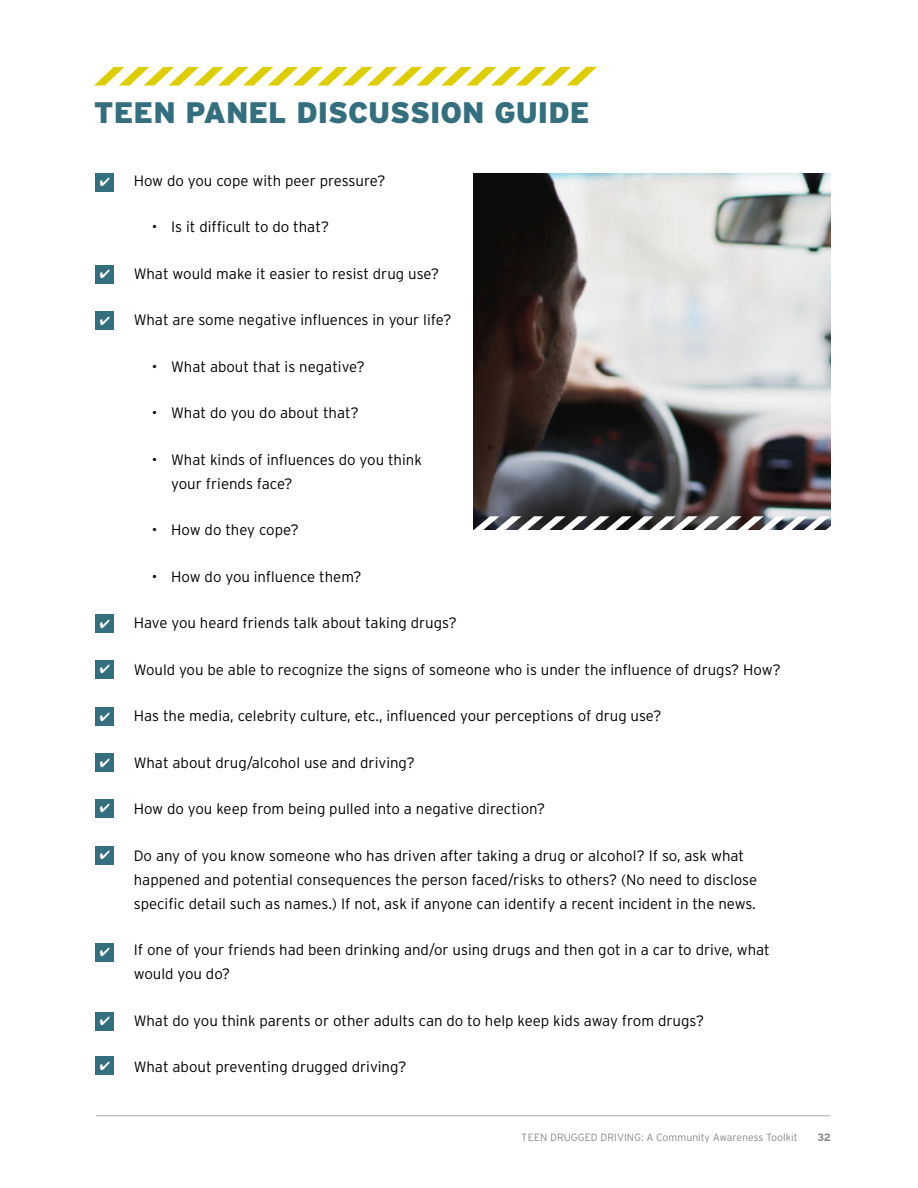
<style>
.page{position:relative;width:918px;height:1188px;background:#fff}
.page>*{position:absolute;margin:0;border:0;box-sizing:border-box;transform-origin:0 0}
.t1{font:900 29.7px "Interstate";color:#336f7e}
.t2{font:300 15px/24px "Interstate";color:#000}
.t3{font:300 10.5px "Interstate";color:#58595b}
.t4{font:700 10.5px "Interstate";color:#58595b}
</style>
<div class="page">
<hr style="left:96px;top:1115px;width:734px;height:1px;background:#a7a9ac">
<svg style="left:94px;top:67px;width:503px;height:19px"></svg>
<img style="left:473px;top:174px;width:358px;height:342px">
<div style="left:95px;top:173px;width:19px;height:19px;background:#336f7e"></div>
<div style="left:95px;top:265px;width:19px;height:19px;background:#336f7e"></div>
<div style="left:95px;top:311px;width:19px;height:19px;background:#336f7e"></div>
<div style="left:95px;top:615px;width:19px;height:18px;background:#336f7e"></div>
<div style="left:95px;top:707px;width:19px;height:19px;background:#336f7e"></div>
<div style="left:95px;top:660px;width:19px;height:19px;background:#336f7e"></div>
<div style="left:95px;top:753px;width:19px;height:19px;background:#336f7e"></div>
<div style="left:95px;top:799px;width:19px;height:19px;background:#336f7e"></div>
<div style="left:95px;top:846px;width:19px;height:19px;background:#336f7e"></div>
<div style="left:95px;top:943px;width:19px;height:19px;background:#336f7e"></div>
<div style="left:95px;top:1012px;width:19px;height:18px;background:#336f7e"></div>
<div style="left:95px;top:1057px;width:19px;height:18px;background:#336f7e"></div>
<svg style="left:473px;top:516px;width:358px;height:14px"></svg>
<h1 class="t1" style="left:94px;top:96px;width:497px">TEEN PANEL DISCUSSION GUIDE</h1>
<p class="t2" style="left:134px;top:168px;width:253px">How do you cope with peer pressure?</p>
<p class="t2" style="left:152px;top:215px;width:179px">• Is it difficult to do that?</p>
<p class="t2" style="left:134px;top:261px;width:307px">What would make it easier to resist drug use?</p>
<p class="t2" style="left:134px;top:308px;width:319px">What are some negative influences in your life?</p>
<p class="t2" style="left:152px;top:354px;width:215px">• What about that is negative?</p>
<p class="t2" style="left:152px;top:401px;width:209px">• What do you do about that?</p>
<p class="t2" style="left:171px;top:447px;width:252px;text-indent:-20px">• What kinds of influences do you think your friends face?</p>
<p class="t2" style="left:152px;top:518px;width:149px">• How do they cope?</p>
<p class="t2" style="left:152px;top:564px;width:211px">• How do you influence them?</p>
<p class="t2" style="left:134px;top:611px;width:325px">Have you heard friends talk about taking drugs?</p>
<p class="t2" style="left:134px;top:657px;width:649px">Would you be able to recognize the signs of someone who is under the influence of drugs? How?</p>
<p class="t2" style="left:134px;top:704px;width:529px">Has the media, celebrity culture, etc., influenced your perceptions of drug use?</p>
<p class="t2" style="left:134px;top:750px;width:283px">What about drug/alcohol use and driving?</p>
<p class="t2" style="left:134px;top:797px;width:413px">How do you keep from being pulled into a negative direction?</p>
<p class="t2" style="left:134px;top:843px;width:625px">Do any of you know someone who has driven after taking a drug or alcohol? If so, ask what happened and potential consequences the person faced/risks to others? (No need to disclose specific detail such as names.) If not, ask if anyone can identify a recent incident in the news.</p>
<p class="t2" style="left:134px;top:938px;width:638px">If one of your friends had been drinking and/or using drugs and then got in a car to drive, what would you do?</p>
<p class="t2" style="left:134px;top:1008px;width:572px">What do you think parents or other adults can do to help keep kids away from drugs?</p>
<p class="t2" style="left:134px;top:1055px;width:274px">What about preventing drugged driving?</p>
<p class="t3" style="left:522px;top:1131px;width:277px">TEEN DRUGGED DRIVING: A Community Awareness Toolkit</p>
<p class="t4" style="left:817px;top:1131px;width:15px">32</p>
</div>
